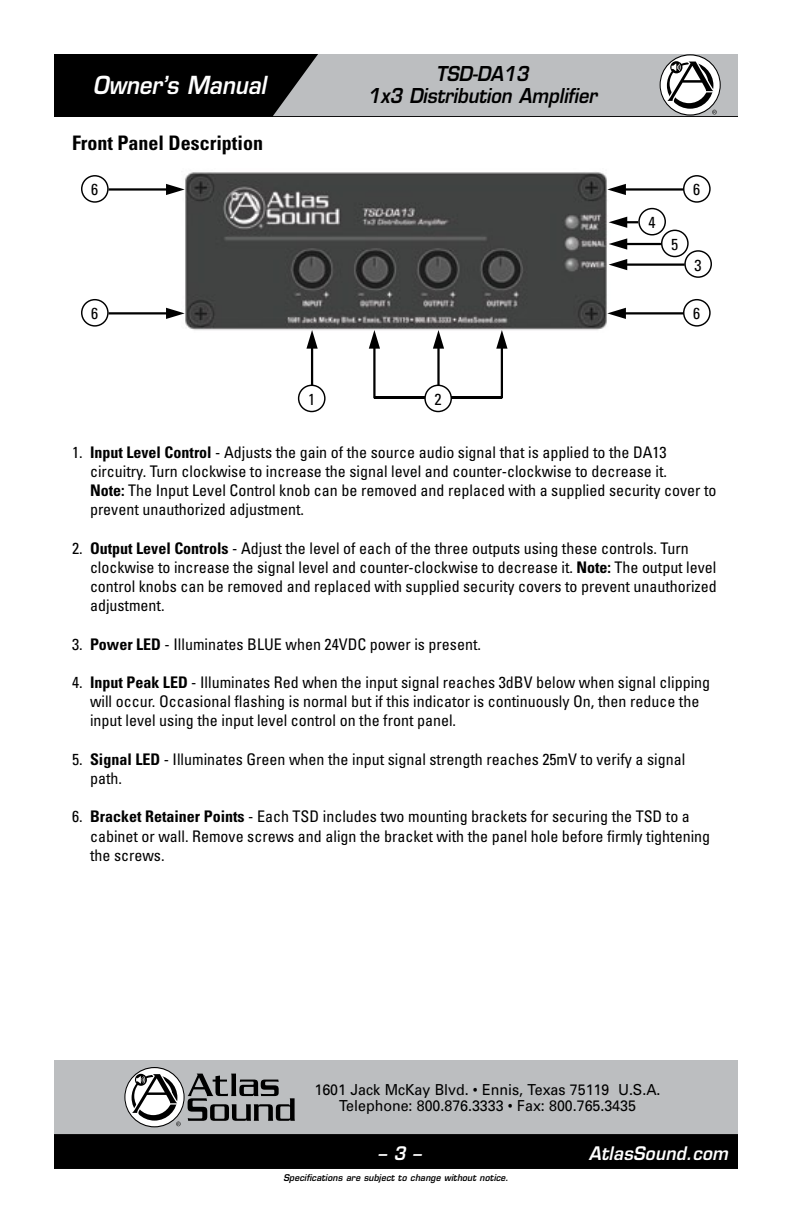
<style>
.page{position:relative;width:792px;height:1224px;background:#fff}
.page>*{position:absolute;margin:0;border:0;box-sizing:border-box;transform-origin:0 0}
.t1{font:italic 600 24.2px "Eurostile LT Std";color:#fff;scale:.9 1}
.t2{font:italic 600 20px/22px "Eurostile LT Std";color:#000;text-align:center;scale:.9 1}
.t3{font:700 condensed 20px "Univers";color:#000}
.t4{font:italic 600 18.2px "Eurostile LT Std";letter-spacing:.015em;color:#fff;scale:.94 1}
.t5{font:condensed 16px/19.2px "Univers";color:#000}
.t6{font:15.2px/16.6px "Univers";color:#000;text-align:center;scale:.94 1}
.t7{font:italic 600 9px "Eurostile LT Std";letter-spacing:.015em;color:#000;scale:.94 1}
.s1{font-weight:700}
</style>
<div class="page">
<div style="left:54px;top:54px;width:684px;height:62px;background:#000"></div>
<svg style="left:273px;top:54px;width:465px;height:62px;background:#b0b2b4"></svg>
<div style="left:54px;top:1060px;width:684px;height:109px;background:#bcbec0"></div>
<div style="left:54px;top:1134px;width:684px;height:35px;background:#000"></div>
<svg style="left:188px;top:1074px;width:107px;height:47px"></svg>
<svg style="left:124px;top:1067px;width:61px;height:60px"></svg>
<svg style="left:125px;top:1068px;width:59px;height:58px"></svg>
<svg style="left:131px;top:1073px;width:50px;height:53px;background:#a4a4a4"></svg>
<img style="left:185px;top:172px;width:424px;height:158px">
<div style="left:684px;top:250px;width:28px;height:28px;border:1px solid #000;border-radius:50%"></div>
<div style="left:661px;top:230px;width:28px;height:27px;border:1px solid #000;border-radius:50%"></div>
<div style="left:638px;top:208px;width:28px;height:28px;border:1px solid #000;border-radius:50%"></div>
<div style="left:298px;top:385px;width:28px;height:27px;border:1px solid #000;border-radius:50%"></div>
<svg style="left:609px;top:259px;width:76px;height:11px"></svg>
<svg style="left:609px;top:238px;width:52px;height:12px"></svg>
<svg style="left:609px;top:217px;width:29px;height:11px"></svg>
<svg style="left:496px;top:330px;width:12px;height:68px"></svg>
<svg style="left:369px;top:330px;width:11px;height:68px"></svg>
<svg style="left:306px;top:330px;width:12px;height:55px"></svg>
<div style="left:424px;top:385px;width:28px;height:27px;border:1px solid #000;border-radius:50%"></div>
<svg style="left:433px;top:330px;width:11px;height:55px"></svg>
<hr style="left:374px;top:396px;width:51px;height:2px;background:#000">
<hr style="left:451px;top:396px;width:51px;height:2px;background:#000">
<div style="left:683px;top:175px;width:28px;height:28px;border:1px solid #000;border-radius:50%"></div>
<svg style="left:607px;top:184px;width:76px;height:11px"></svg>
<div style="left:81px;top:175px;width:28px;height:28px;border:1px solid #000;border-radius:50%"></div>
<svg style="left:109px;top:184px;width:76px;height:11px"></svg>
<div style="left:81px;top:299px;width:28px;height:28px;border:1px solid #000;border-radius:50%"></div>
<svg style="left:109px;top:308px;width:76px;height:11px"></svg>
<div style="left:683px;top:299px;width:28px;height:28px;border:1px solid #000;border-radius:50%"></div>
<svg style="left:607px;top:308px;width:76px;height:11px"></svg>
<h1 class="t1" style="left:93px;top:70px;width:194px">Owner’s Manual</h1>
<p class="t2" style="left:368px;top:63px;width:256px">TSD-DA13<br>1x3 Distribution Amplifier</p>
<p class="t3" style="left:72px;top:131px;width:193px">Front Panel Description</p>
<p class="t5" style="left:91px;top:180px;width:9px">6</p>
<p class="t5" style="left:693px;top:180px;width:9px">6</p>
<p class="t5" style="left:649px;top:212px;width:9px">4</p>
<p class="t5" style="left:671px;top:234px;width:9px">5</p>
<p class="t5" style="left:695px;top:255px;width:9px">3</p>
<p class="t5" style="left:91px;top:304px;width:9px">6</p>
<p class="t5" style="left:693px;top:304px;width:9px">6</p>
<p class="t5" style="left:308px;top:389px;width:9px">1</p>
<p class="t5" style="left:435px;top:389px;width:9px">2</p>
<p class="t5" style="left:90px;top:442px;width:628px;text-indent:-18px">1. <span class="s1">Input Level Control</span> - Adjusts the gain of the source audio signal that is applied to the DA13 circuitry. Turn clockwise to increase the signal level and counter-clockwise to decrease it.<br><span class="s1">Note:</span> The Input Level Control knob can be removed and replaced with a supplied security cover to prevent unauthorized adjustment.</p>
<p class="t5" style="left:90px;top:538px;width:628px;text-indent:-18px">2. <span class="s1">Output Level Controls</span> - Adjust the level of each of the three outputs using these controls. Turn clockwise to increase the signal level and counter-clockwise to decrease it. <span class="s1">Note:</span> The output level control knobs can be removed and replaced with supplied security covers to prevent unauthorized adjustment.</p>
<p class="t5" style="left:72px;top:634px;width:411px">3. <span class="s1">Power LED</span> - Illuminates BLUE when 24VDC power is present.</p>
<p class="t5" style="left:90px;top:672px;width:622px;text-indent:-18px">4. <span class="s1">Input Peak LED</span> - Illuminates Red when the input signal reaches 3dBV below when signal clipping will occur. Occasional flashing is normal but if this indicator is continuously On, then reduce the input level using the input level control on the front panel.</p>
<p class="t5" style="left:90px;top:749px;width:597px;text-indent:-18px">5. <span class="s1">Signal LED</span> - Illuminates Green when the input signal strength reaches 25mV to verify a signal path.</p>
<p class="t5" style="left:90px;top:807px;width:622px;text-indent:-18px">6. <span class="s1">Bracket Retainer Points</span> - Each TSD includes two mounting brackets for securing the TSD to a cabinet or wall. Remove screws and align the bracket with the panel hole before firmly tightening the screws.</p>
<p class="t6" style="left:314px;top:1081px;width:370px">1601 Jack McKay Blvd. • Ennis, Texas 75119 U.S.A.<br>Telephone: 800.876.3333 • Fax: 800.765.3435</p>
<p class="t4" style="left:378px;top:1142px;width:47px">– 3 –</p>
<p class="t7" style="left:283px;top:1172px;width:241px">Specifications are subject to change without notice.</p>
<p class="t4" style="left:589px;top:1142px;width:150px">AtlasSound.com</p>
</div>
